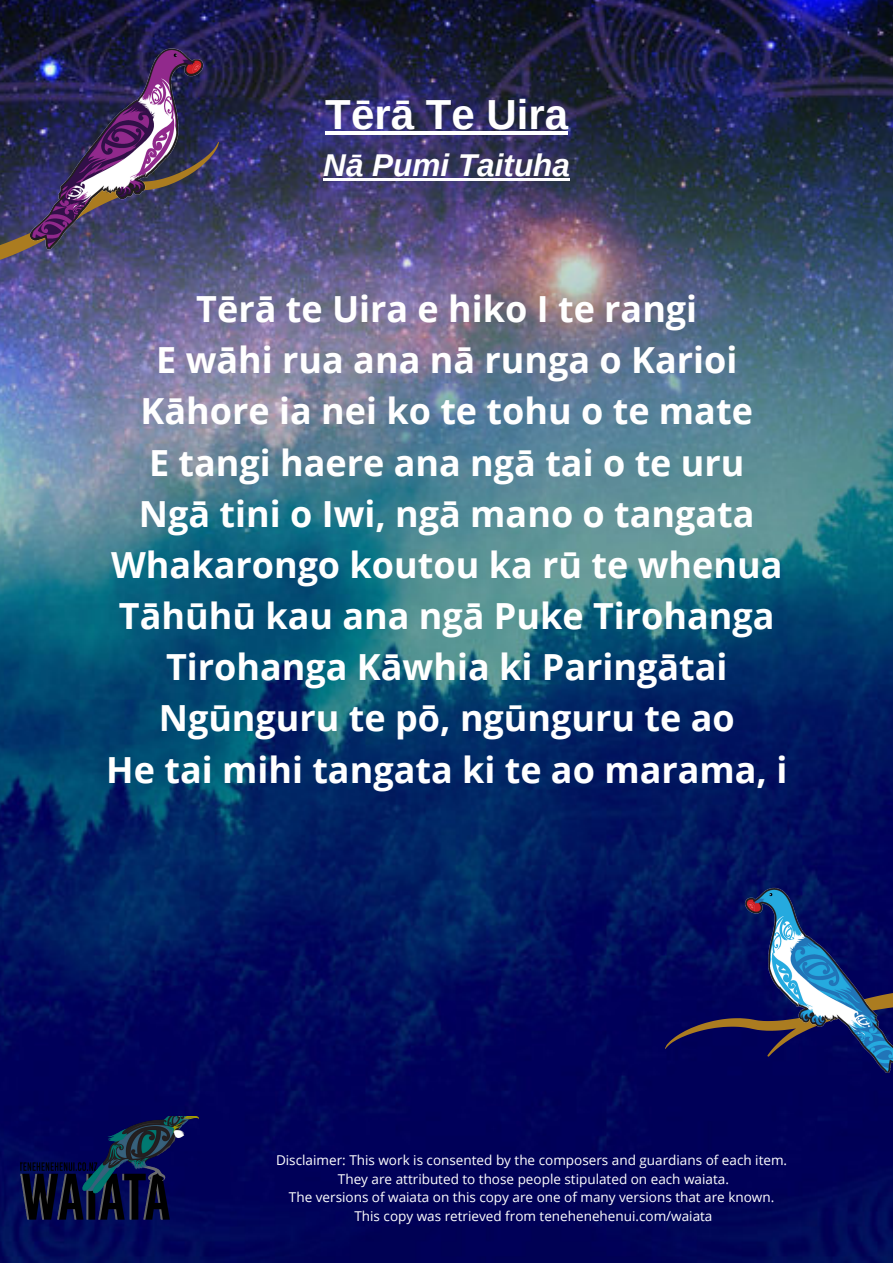
<style>
.page{position:relative;width:893px;height:1263px;background:#fff}
.page>*{position:absolute;margin:0;border:0;box-sizing:border-box;transform-origin:0 0}
.t1{font:700 42px "Arimo";color:#fff}
.t2{font:700 36px/51.2px "Open Sans";color:#fff;text-align:center}
.t3{font:italic 700 31.5px "Arimo";color:#fff}
.t4{font:13.5px/18.6px "Open Sans";color:#fff;text-align:center}
</style>
<div class="page">
<img style="left:0;top:0;width:893px;height:1263px">
<img style="left:20px;top:1116px;width:179px;height:116px">
<hr style="left:325px;top:131px;width:243px;height:4px;background:#fff">
<hr style="left:323px;top:178px;width:247px;height:3px;background:#fff">
<svg style="left:0;top:142px;width:219px;height:121px;background:#434162"></svg>
<img style="left:30px;top:48px;width:175px;height:206px">
<svg style="left:665px;top:923px;width:228px;height:193px;background:#040557"></svg>
<img style="left:745px;top:888px;width:148px;height:191px">
<p class="t1" style="left:325px;top:91px;width:244px">Tērā Te Uira</p>
<p class="t3" style="left:323px;top:148px;width:248px">Nā Pumi Taituha</p>
<p class="t2" style="left:106px;top:282px;width:682px">Tērā te Uira e hiko I te rangi<br>E wāhi rua ana nā runga o Karioi<br>Kāhore ia nei ko te tohu o te mate<br>E tangi haere ana ngā tai o te uru<br>Ngā tini o Iwi, ngā mano o tangata<br>Whakarongo koutou ka rū te whenua<br>Tāhūhū kau ana ngā Puke Tirohanga<br>Tirohanga Kāwhia ki Paringātai<br>Ngūnguru te pō, ngūnguru te ao<br>He tai mihi tangata ki te ao marama, i</p>
<p class="t4" style="left:276px;top:1150px;width:512px">Disclaimer: This work is consented by the composers and guardians of each item.<br>They are attributed to those people stipulated on each waiata.<br>The versions of waiata on this copy are one of many versions that are known.<br>This copy was retrieved from tenehenehenui.com/waiata</p>
</div>
